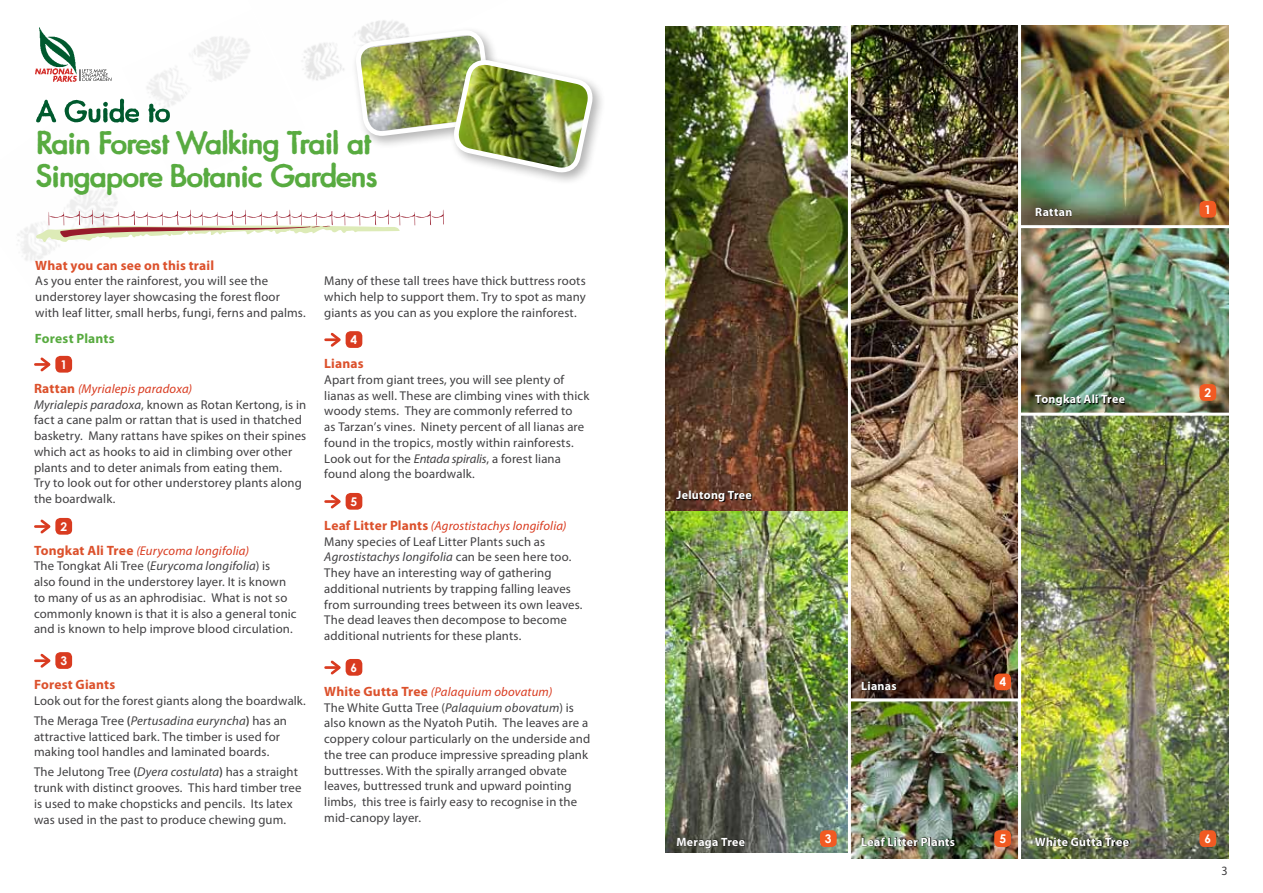
<style>
.page{position:relative;width:1263px;height:893px;background:#fff}
.page>*{position:absolute;margin:0;border:0;box-sizing:border-box;transform-origin:0 0}
.t1{font:700 29.7px/32.8px "Graham";letter-spacing:-.025em;color:#58ab40}
.t2{font:700 13.5px "Myriad Pro";letter-spacing:.01em;color:#dc512c}
.t3{font:700 13.5px "Myriad Pro";letter-spacing:.015em;color:#58ab40}
.t4{font:12.75px/15.8px "Myriad Pro";letter-spacing:.01em;color:#414042}
.t5{font:12.75px "Myriad Pro";letter-spacing:.01em;color:#414042;scale:.95 1}
.t6{font:700 12px "Myriad Pro";letter-spacing:.02em;color:#fff}
.t7{font:700 12px "Century Gothic";color:#fff}
.s1{font-weight:700;font-size:13.5px;color:#dc512c}
.s2{font-style:italic;color:#d93b20}
.s3{font-style:italic}
.s4{font-weight:600}
</style>
<div class="page">
<img style="left:665px;top:510px;width:182px;height:343px">
<img style="left:665px;top:26px;width:183px;height:484px">
<img style="left:851px;top:26px;width:167px;height:672px">
<img style="left:1021px;top:228px;width:208px;height:631px">
<img style="left:851px;top:701px;width:167px;height:157px">
<img style="left:1021px;top:25px;width:208px;height:200px">
<img style="left:245px;top:20px;width:160px;height:61px">
<div style="left:346px;top:331px;width:16px;height:17px;background:#d93b20;border-radius:5px"></div>
<svg style="left:326px;top:332px;width:15px;height:15px"></svg>
<div style="left:346px;top:493px;width:16px;height:17px;background:#d93b20;border-radius:5px"></div>
<svg style="left:326px;top:494px;width:15px;height:15px"></svg>
<div style="left:346px;top:659px;width:16px;height:17px;background:#d93b20;border-radius:5px"></div>
<svg style="left:326px;top:660px;width:15px;height:15px"></svg>
<div style="left:351px;top:26px;width:154px;height:123px;background:#000;opacity:.3"></div>
<div style="left:449px;top:55px;width:156px;height:131px;background:#000;opacity:.3"></div>
<img style="left:356px;top:31px;width:239px;height:145px">
<hr style="left:1020px;top:413px;width:218px;height:3px;background:#fff">
<div style="left:1199px;top:201px;width:17px;height:17px;background:#f15a22;border-radius:5px"></div>
<div style="left:1199px;top:384px;width:17px;height:17px;background:#f15a22;border-radius:5px"></div>
<div style="left:1199px;top:830px;width:17px;height:17px;background:#f15a22;border-radius:5px"></div>
<div style="left:820px;top:830px;width:17px;height:17px;background:#f15a22;border-radius:5px"></div>
<div style="left:994px;top:674px;width:17px;height:16px;background:#f15a22;border-radius:5px"></div>
<div style="left:994px;top:830px;width:17px;height:17px;background:#f15a22;border-radius:5px"></div>
<svg style="left:677px;top:491px;width:75px;height:11px"></svg>
<svg style="left:677px;top:838px;width:68px;height:11px"></svg>
<svg style="left:862px;top:682px;width:35px;height:9px"></svg>
<svg style="left:1036px;top:395px;width:89px;height:11px"></svg>
<svg style="left:1036px;top:208px;width:36px;height:8px"></svg>
<svg style="left:1036px;top:838px;width:93px;height:9px"></svg>
<svg style="left:862px;top:838px;width:93px;height:9px"></svg>
<svg style="left:36px;top:99px;width:134px;height:24px"></svg>
<svg style="left:36px;top:209px;width:408px;height:33px"></svg>
<img style="left:39px;top:27px;width:37px;height:40px">
<img style="left:35px;top:67px;width:42px;height:15px">
<svg style="left:80px;top:69px;width:32px;height:12px"></svg>
<div style="left:55px;top:356px;width:17px;height:17px;background:#d93b20;border-radius:5px"></div>
<svg style="left:35px;top:357px;width:16px;height:15px"></svg>
<div style="left:55px;top:518px;width:17px;height:17px;background:#d93b20;border-radius:5px"></div>
<svg style="left:35px;top:519px;width:16px;height:15px"></svg>
<div style="left:55px;top:652px;width:17px;height:17px;background:#d93b20;border-radius:5px"></div>
<svg style="left:35px;top:653px;width:16px;height:15px"></svg>
<h1 class="t1" style="left:36px;top:127px;width:343px">Rain Forest Walking Trail at<br>Singapore Botanic Gardens</h1>
<p class="t2" style="left:35px;top:256px;width:180px">What you can see on this trail</p>
<p class="t4" style="left:35px;top:273px;width:272px">As you enter the rainforest, you will see the understorey layer showcasing the forest floor with leaf litter, small herbs, fungi, ferns and palms.</p>
<p class="t3" style="left:35px;top:329px;width:81px">Forest Plants</p>
<p class="t7" style="left:60px;top:357px;width:8px">1</p>
<p class="t4" style="left:34px;top:380px;width:274px"><span class="s1">Rattan</span> <span class="s2">(Myrialepis paradoxa)<br></span><span class="s3">Myrialepis paradoxa</span>, known as Rotan Kertong, is in fact a cane palm or rattan that is used in thatched basketry. Many rattans have spikes on their spines which act as hooks to aid in climbing over other plants and to deter animals from eating them.<br>Try to look out for other understorey plants along the boardwalk.</p>
<p class="t7" style="left:60px;top:519px;width:8px">2</p>
<p class="t4" style="left:34px;top:542px;width:264px"><span class="s1">Tongkat Ali Tree</span> <span class="s2">(Eurycoma longifolia)<br></span>The Tongkat Ali Tree (<span class="s3">Eurycoma longifolia</span>) is<br>also found in the understorey layer. It is known to many of us as an aphrodisiac. What is not so commonly known is that it is also a general tonic and is known to help improve blood circulation.</p>
<p class="t7" style="left:60px;top:653px;width:8px">3</p>
<p class="t2" style="left:34px;top:676px;width:83px">Forest Giants</p>
<p class="t4" style="left:34px;top:690px;width:273px;line-height:20px">Look out for the forest giants along the boardwalk.<br>The Meraga Tree <span class="s4">(</span><span class="s3">Pertusadina euryncha</span><span class="s4">)</span> has an</p>
<p class="t4" style="left:34px;top:728px;width:248px">attractive latticed bark. The timber is used for making tool handles and laminated boards.</p>
<p class="t4" style="left:34px;top:764px;width:269px">The Jelutong Tree <span class="s4">(</span><span class="s3">Dyera costulata</span><span class="s4">)</span> has a straight trunk with distinct grooves. This hard timber tree is used to make chopsticks and pencils. Its latex was used in the past to produce chewing gum.</p>
<p class="t4" style="left:324px;top:273px;width:263px;text-align:justify">Many of these tall trees have thick buttress roots which help to support them. Try to spot as many giants as you can as you explore the rainforest.</p>
<p class="t7" style="left:351px;top:332px;width:8px">4</p>
<p class="t2" style="left:324px;top:355px;width:41px">Lianas</p>
<p class="t4" style="left:324px;top:371px;width:267px">Apart from giant trees, you will see plenty of lianas as well. These are climbing vines with thick woody stems. They are commonly referred to<br>as Tarzan’s vines. Ninety percent of all lianas are found in the tropics, mostly within rainforests.<br>Look out for the <span class="s3">Entada spiralis</span>, a forest liana found along the boardwalk.</p>
<p class="t7" style="left:351px;top:494px;width:8px">5</p>
<p class="t4" style="left:324px;top:517px;width:260px"><span class="s1">Leaf Litter Plants</span> <span class="s2">(Agrostistachys longifolia)<br></span>Many species of Leaf Litter Plants such as <span class="s3">Agrostistachys longifolia</span> can be seen here too.<br>They have an interesting way of gathering additional nutrients by trapping falling leaves from surrounding trees between its own leaves.<br>The dead leaves then decompose to become additional nutrients for these plants.</p>
<p class="t7" style="left:351px;top:660px;width:8px">6</p>
<p class="t4" style="left:324px;top:683px;width:268px"><span class="s1">White Gutta Tree</span> <span class="s2">(Palaquium obovatum)<br></span>The White Gutta Tree (<span class="s3">Palaquium obovatum</span>) is also known as the Nyatoh Putih. The leaves are a coppery colour particularly on the underside and the tree can produce impressive spreading plank buttresses. With the spirally arranged obvate leaves, buttressed trunk and upward pointing limbs, this tree is fairly easy to recognise in the mid-canopy layer.</p>
<p class="t6" style="left:676px;top:488px;width:77px">Jelutong Tree</p>
<p class="t6" style="left:676px;top:834px;width:70px">Meraga Tree</p>
<p class="t6" style="left:1035px;top:204px;width:39px">Rattan</p>
<p class="t6" style="left:1035px;top:391px;width:91px">Tongkat Ali Tree</p>
<p class="t7" style="left:1204px;top:202px;width:8px">1</p>
<p class="t7" style="left:1204px;top:385px;width:8px">2</p>
<p class="t6" style="left:861px;top:678px;width:37px">Lianas</p>
<p class="t7" style="left:999px;top:675px;width:8px">4</p>
<p class="t7" style="left:825px;top:831px;width:8px">3</p>
<p class="t7" style="left:1204px;top:831px;width:8px">6</p>
<p class="t7" style="left:999px;top:831px;width:8px">5</p>
<p class="t6" style="left:861px;top:834px;width:96px">Leaf Litter Plants</p>
<p class="t6" style="left:1035px;top:834px;width:95px">White Gutta Tree</p>
<p class="t5" style="left:1221px;top:863px;width:8px">3</p>
</div>
